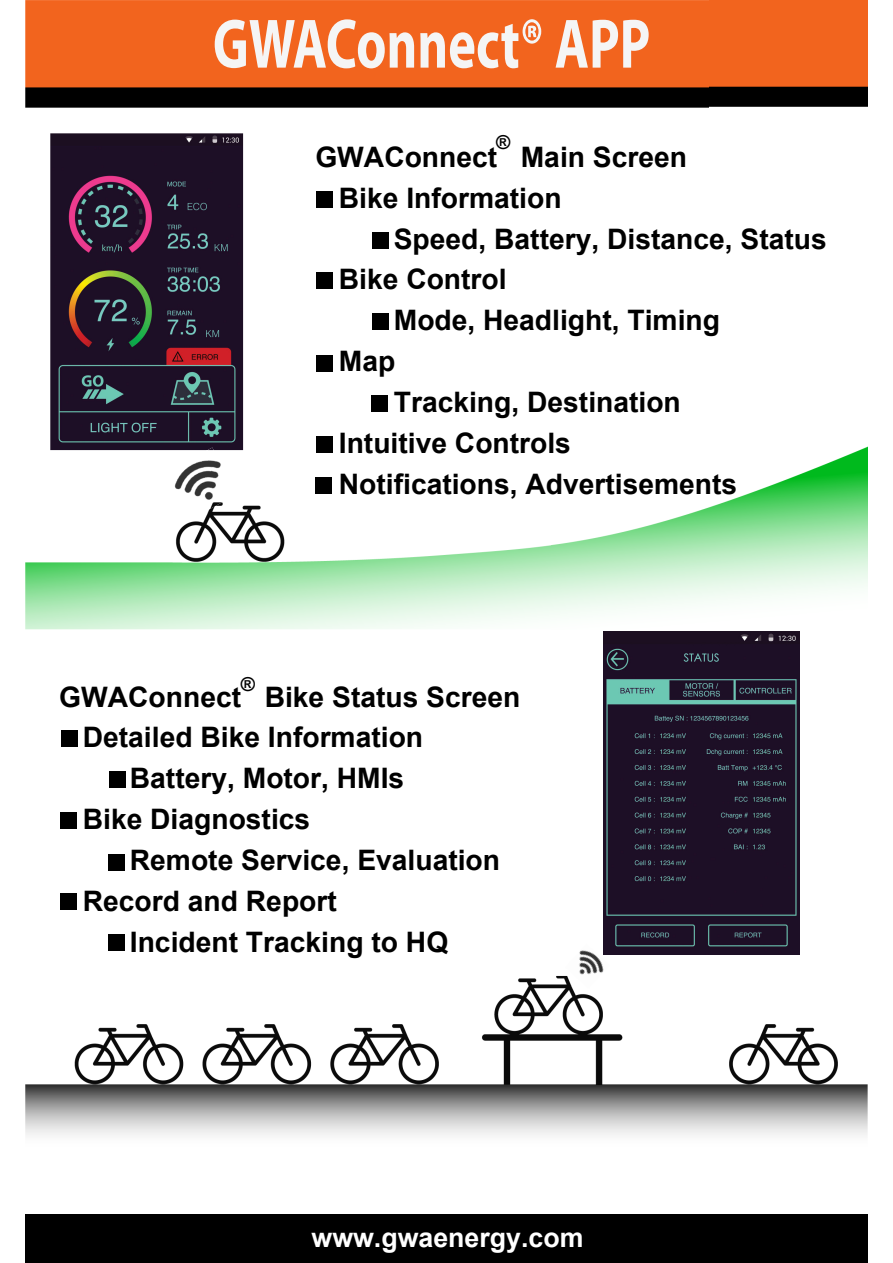
<style>
.page{position:relative;width:893px;height:1263px;background:#fff}
.page>*{position:absolute;margin:0;border:0;box-sizing:border-box;transform-origin:0 0}
.t1{font:700 70.5px "Myriad Pro";color:#f5f5f5;scale:.75 1}
.t2{font:700 28.2px/40.8px "Arial";color:#000}
.t3{font:700 26.7px "Arial";color:#fff}
.t4{font:700 19.2px "Arial";color:#000}
</style>
<div class="page">
<img style="left:25px;top:0;width:684px;height:157px">
<img style="left:709px;top:0;width:158px;height:107px">
<img style="left:799px;top:631px;width:1px;height:324px">
<img style="left:77px;top:1214px;width:684px;height:1px">
<img style="left:761px;top:1214px;width:54px;height:1px">
<div style="left:25px;top:1215px;width:842px;height:48px;background:#000"></div>
<img style="left:867px;top:446px;width:1px;height:183px">
<img style="left:25px;top:446px;width:842px;height:183px">
<img style="left:50px;top:133px;width:193px;height:317px">
<img style="left:166px;top:450px;width:71px;height:69px">
<svg style="left:207px;top:448px;width:7px;height:2px"></svg>
<div style="left:316px;top:191px;width:16px;height:17px;background:#000"></div>
<div style="left:316px;top:273px;width:16px;height:16px;background:#000"></div>
<div style="left:316px;top:355px;width:17px;height:16px;background:#000"></div>
<div style="left:316px;top:436px;width:16px;height:17px;background:#000"></div>
<div style="left:316px;top:477px;width:16px;height:16px;background:#000"></div>
<div style="left:372px;top:233px;width:17px;height:16px;background:#000"></div>
<div style="left:372px;top:314px;width:16px;height:16px;background:#000"></div>
<div style="left:371px;top:395px;width:17px;height:16px;background:#000"></div>
<img style="left:25px;top:976px;width:842px;height:159px">
<img style="left:603px;top:631px;width:196px;height:324px">
<div style="left:61px;top:730px;width:17px;height:17px;background:#000"></div>
<div style="left:109px;top:772px;width:16px;height:16px;background:#000"></div>
<div style="left:61px;top:812px;width:16px;height:17px;background:#000"></div>
<div style="left:108px;top:854px;width:17px;height:16px;background:#000"></div>
<div style="left:60px;top:894px;width:17px;height:16px;background:#000"></div>
<div style="left:108px;top:935px;width:17px;height:16px;background:#000"></div>
<img style="left:565px;top:944px;width:45px;height:32px">
<img style="left:574px;top:976px;width:26px;height:13px">
<h1 class="t1" style="left:213px;top:2px;width:584px">GWAConnect® APP</h1>
<p class="t4" style="left:496px;top:135px;width:16px">®</p>
<p class="t2" style="left:339px;top:139px;width:349px;text-indent:-24px">GWAConnect Main Screen<br>Bike Information</p>
<p class="t2" style="left:394px;top:221px;width:434px">Speed, Battery, Distance, Status</p>
<p class="t2" style="left:339px;top:262px;width:169px">Bike Control</p>
<p class="t2" style="left:394px;top:303px;width:328px">Mode, Headlight, Timing</p>
<p class="t2" style="left:339px;top:343px;width:58px">Map</p>
<p class="t2" style="left:394px;top:384px;width:288px">Tracking, Destination</p>
<p class="t2" style="left:339px;top:425px;width:233px">Intuitive Controls</p>
<p class="t2" style="left:339px;top:466px;width:400px">Notifications, Advertisements</p>
<p class="t4" style="left:241px;top:677px;width:16px">®</p>
<p class="t2" style="left:59px;top:679px;width:462px">GWAConnect Bike Status Screen</p>
<p class="t2" style="left:83px;top:720px;width:342px">Detailed Bike Information</p>
<p class="t2" style="left:130px;top:761px;width:276px">Battery, Motor, HMIs</p>
<p class="t2" style="left:83px;top:801px;width:229px">Bike Diagnostics</p>
<p class="t2" style="left:130px;top:842px;width:372px">Remote Service, Evaluation</p>
<p class="t2" style="left:83px;top:883px;width:255px">Record and Report</p>
<p class="t2" style="left:130px;top:924px;width:320px">Incident Tracking to HQ</p>
<p class="t3" style="left:311px;top:1228px;width:273px">www.gwaenergy.com</p>
</div>
